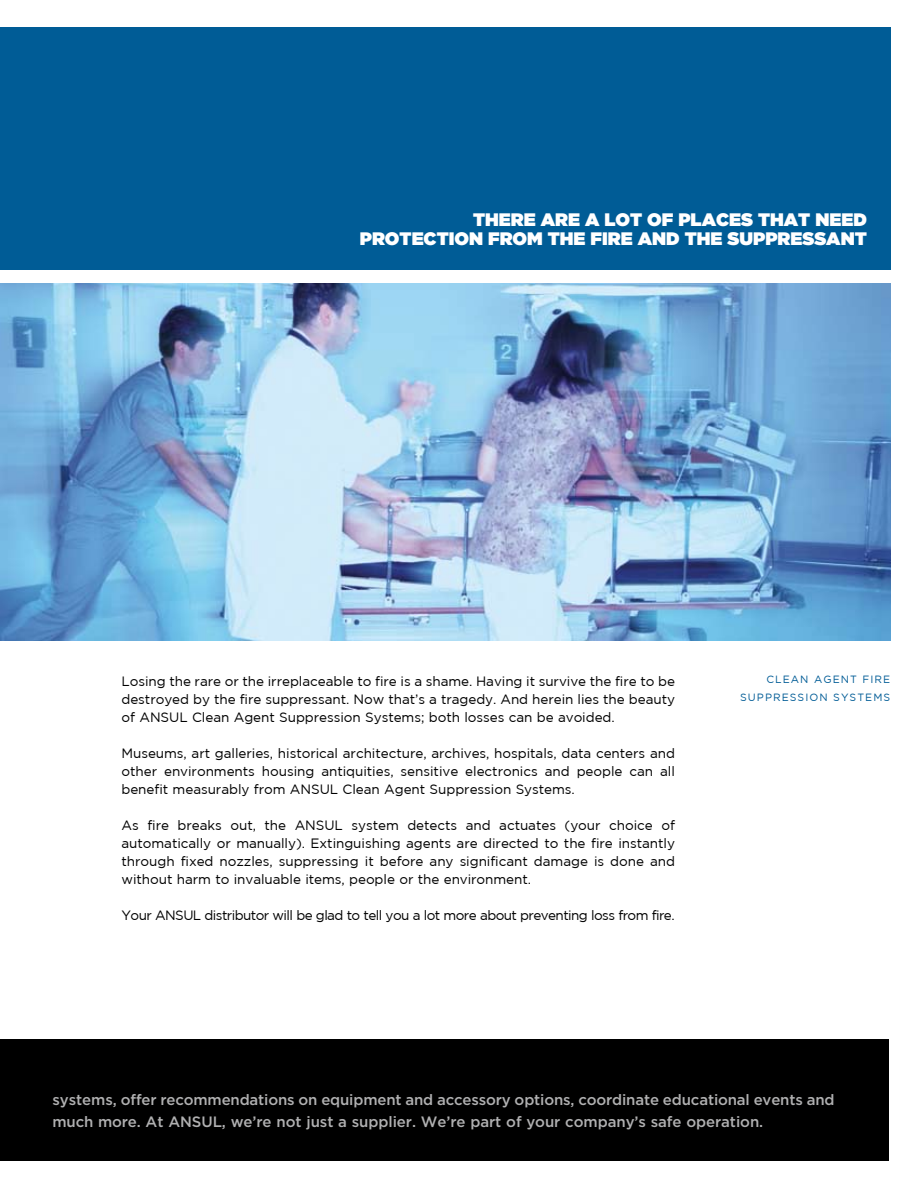
<style>
.page{position:relative;width:918px;height:1188px;background:#fff}
.page>*{position:absolute;margin:0;border:0;box-sizing:border-box;transform-origin:0 0}
.t1{font:900 18px/19.5px "Gotham";color:#fff;text-align:right}
.t2{font:500 15px/22.5px "Gotham";letter-spacing:-.01em;color:#b0b0b1}
.t3{font:13.5px/18px "Gotham";letter-spacing:-.005em;color:#000;text-align:justify}
.t4{font:13.5px "Gotham";letter-spacing:-.045em;color:#000}
.t5{font:10.5px/18px "Gotham";letter-spacing:.1em;color:#005c96;text-align:right}
</style>
<div class="page">
<img style="left:0;top:284px;width:891px;height:356px">
<div style="left:0;top:27px;width:891px;height:243px;background:#005c96"></div>
<div style="left:0;top:1040px;width:890px;height:121px;background:#000"></div>
<h1 class="t1" style="left:360px;top:209px;width:508px">THERE ARE A LOT OF PLACES THAT NEED<br>PROTECTION FROM THE FIRE AND THE SUPPRESSANT</h1>
<p class="t3" style="left:122px;top:672px;width:555px">Losing the rare or the irreplaceable to fire is a shame. Having it survive the fire to be destroyed by the fire suppressant. Now that’s a tragedy. And herein lies the beauty of ANSUL Clean Agent Suppression Systems; both losses can be avoided.</p>
<p class="t3" style="left:122px;top:744px;width:555px">Museums, art galleries, historical architecture, archives, hospitals, data centers and other environments housing antiquities, sensitive electronics and people can all benefit measurably from ANSUL Clean Agent Suppression Systems.</p>
<p class="t3" style="left:122px;top:816px;width:555px">As fire breaks out, the ANSUL system detects and actuates (your choice of automatically or manually). Extinguishing agents are directed to the fire instantly through fixed nozzles, suppressing it before any significant damage is done and without harm to invaluable items, people or the environment.</p>
<p class="t4" style="left:122px;top:907px;width:555px">Your ANSUL distributor will be glad to tell you a lot more about preventing loss from fire.</p>
<p class="t5" style="left:740px;top:670px;width:152px">CLEAN AGENT FIRE<br>SUPPRESSION SYSTEMS</p>
<p class="t2" style="left:52px;top:1088px;width:784px">systems, offer recommendations on equipment and accessory options, coordinate educational events and much more. At ANSUL, we’re not just a supplier. We’re part of your company’s safe operation.</p>
</div>
